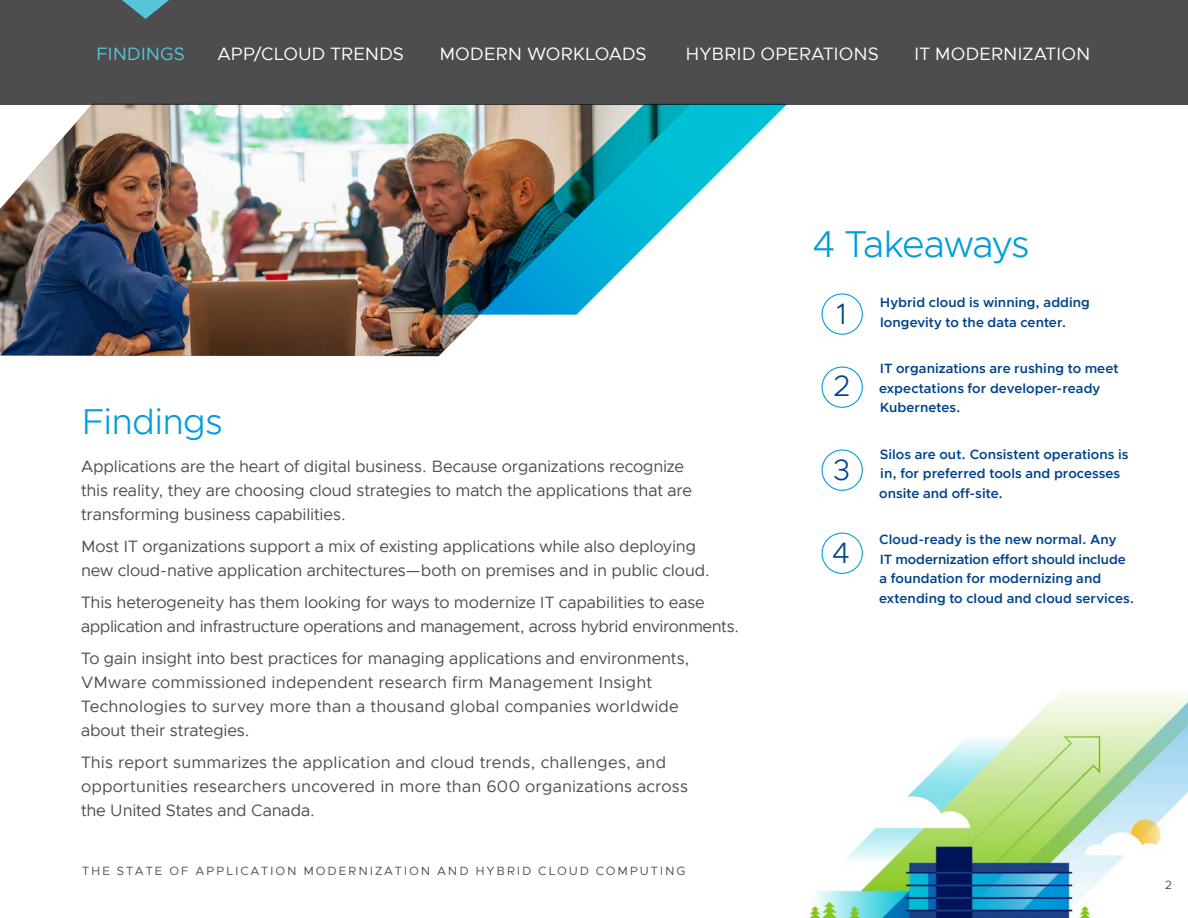
<style>
.page{position:relative;width:1188px;height:918px;background:#fff}
.page>*{position:absolute;margin:0;border:0;box-sizing:border-box;transform-origin:0 0}
.t1{font:300 37.5px "Metropolis";letter-spacing:-.02em;color:#009cdc}
.t2{font:300 36px "Metropolis";letter-spacing:-.015em;color:#009cdc}
.t3{font:300 29.55px "Metropolis";color:#00438c}
.t4{font:18px "Metropolis";letter-spacing:-.005em;color:#fff}
.t5{font:18px "Metropolis";letter-spacing:-.01em;color:#58c6d8}
.t6{font:16.5px/24px "Metropolis";letter-spacing:-.01em;color:#4d4d4f}
.t7{font:16.5px/24px "Metropolis";letter-spacing:.01em;color:#4d4d4f}
.t8{font:600 13.5px/19.5px "Metropolis";letter-spacing:.005em;color:#00438c}
.t9{font:12px "Metropolis";letter-spacing:.15em;color:#4d4d4f}
</style>
<div class="page">
<div style="left:822px;top:533px;width:41px;height:41px;border:1px solid #009cdc;border-radius:50%"></div>
<div style="left:822px;top:293px;width:41px;height:42px;border:1px solid #009cdc;border-radius:50%"></div>
<div style="left:822px;top:367px;width:41px;height:41px;border:1px solid #009cdc;border-radius:50%"></div>
<div style="left:822px;top:449px;width:41px;height:42px;border:1px solid #009cdc;border-radius:50%"></div>
<div style="left:0;top:0;width:1188px;height:104px;background:#4d4d4f"></div>
<svg style="left:122px;top:0;width:47px;height:19px"></svg>
<img style="left:0;top:104px;width:480px;height:252px">
<img style="left:434px;top:104px;width:354px;height:211px">
<img style="left:805px;top:692px;width:383px;height:226px">
<p class="t5" style="left:96px;top:43px;width:90px">FINDINGS</p>
<p class="t4" style="left:218px;top:43px;width:188px">APP/CLOUD TRENDS</p>
<p class="t4" style="left:439px;top:43px;width:209px">MODERN WORKLOADS</p>
<p class="t4" style="left:686px;top:43px;width:195px">HYBRID OPERATIONS</p>
<p class="t4" style="left:914px;top:43px;width:178px">IT MODERNIZATION</p>
<h2 class="t2" style="left:81px;top:400px;width:143px">Findings</h2>
<p class="t6" style="left:81px;top:454px;width:613px">Applications are the heart of digital business. Because organizations recognize this reality, they are choosing cloud strategies to match the applications that are transforming business capabilities.</p>
<p class="t6" style="left:81px;top:534px;width:631px">Most IT organizations support a mix of existing applications while also deploying new cloud-native application architectures—both on premises and in public cloud.</p>
<p class="t6" style="left:81px;top:590px;width:660px">This heterogeneity has them looking for ways to modernize IT capabilities to ease application and infrastructure operations and management, across hybrid environments.</p>
<p class="t6" style="left:81px;top:646px;width:610px">To gain insight into best practices for managing applications and environments, VMware commissioned independent research firm Management Insight Technologies to survey more than a thousand global companies worldwide about their strategies.</p>
<p class="t7" style="left:81px;top:750px;width:608px">This report summarizes the application and cloud trends, challenges, and opportunities researchers uncovered in more than 600 organizations across the United States and Canada.</p>
<p class="t9" style="left:82px;top:864px;width:605px">THE STATE OF APPLICATION MODERNIZATION AND HYBRID CLOUD COMPUTING</p>
<h1 class="t1" style="left:813px;top:220px;width:218px">4 Takeaways</h1>
<p class="t8" style="left:880px;top:293px;width:212px">Hybrid cloud is winning, adding longevity to the data center.</p>
<p class="t8" style="left:879px;top:359px;width:241px">IT organizations are rushing to meet expectations for developer-ready<br>Kubernetes.</p>
<p class="t8" style="left:879px;top:444px;width:251px">Silos are out. Consistent operations is in, for preferred tools and processes onsite and off-site.</p>
<p class="t8" style="left:879px;top:530px;width:257px">Cloud-ready is the new normal. Any<br>IT modernization effort should include a foundation for modernizing and extending to cloud and cloud services.</p>
<h3 class="t3" style="left:837px;top:295px;width:12px">1</h3>
<h3 class="t3" style="left:834px;top:368px;width:18px">2</h3>
<h3 class="t3" style="left:834px;top:451px;width:18px">3</h3>
<h3 class="t3" style="left:833px;top:535px;width:18px">4</h3>
<p class="t9" style="left:1165px;top:878px;width:8px">2</p>
</div>
